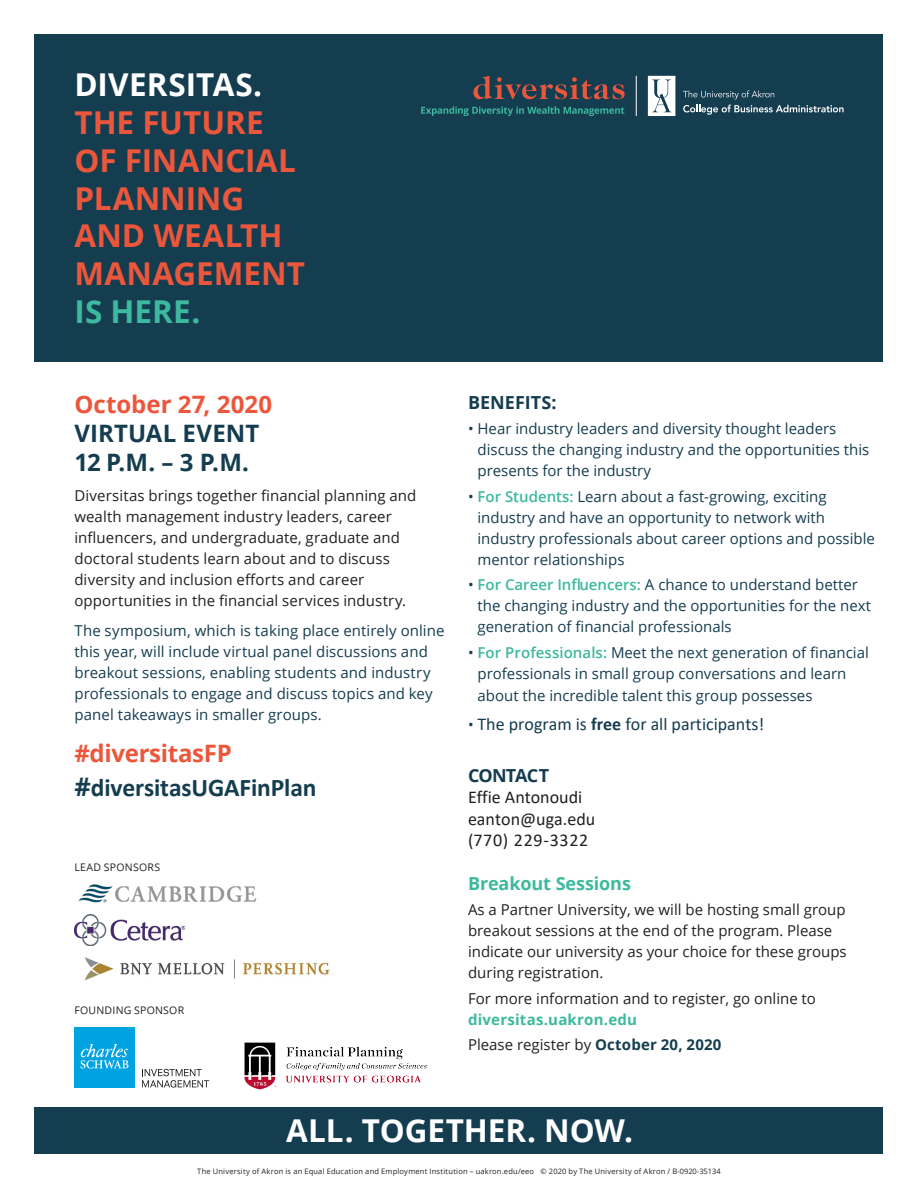
<style>
.page{position:relative;width:918px;height:1188px;background:#fff}
.page>*{position:absolute;margin:0;border:0;box-sizing:border-box;transform-origin:0 0}
.t1{font:700 31.5px "Open Sans";color:#ec563b}
.t2{font:700 31.5px "Open Sans";color:#fff}
.t3{font:700 31.5px "Open Sans";letter-spacing:.005em;color:#3cb99e}
.t4{font:700 25.5px "Calibri";letter-spacing:-.005em;color:#153d50}
.t5{font:700 24px/28.8px "Open Sans";letter-spacing:.005em;color:#153d50}
.t6{font:700 24px "Open Sans";letter-spacing:-.015em;color:#ec563b}
.t7{font:18px/21.5px "Calibri";color:#231f20}
.t8{font:18px "Calibri";color:#153d50}
.t9{font:700 18px "Open Sans";letter-spacing:-.005em;color:#3cb99e}
.t10{font:700 18px "Open Sans";letter-spacing:.005em;color:#153d50}
.t11{font:15px/21px "Open Sans";color:#153d50}
.t12{font:15px/21px "Open Sans";color:#231f20}
.t13{font:10.5px "Open Sans";letter-spacing:.025em;color:#231f20}
.t14{font:7.5px "Open Sans";letter-spacing:.025em;color:#231f20}
.s1{color:#ec563b}
.s2{font-family:"Open Sans"}
.s3{font-weight:600;color:#3cb99e}
.s4{font-family:"Open Sans";font-size:15px}
.s5{font-weight:700}
.s6{font-family:"Open Sans";font-weight:700;color:#153d50}
.s7{font-weight:700;color:#3cb99e}
.s8{font-weight:700;color:#153d50}
</style>
<div class="page">
<div style="left:34px;top:35px;width:849px;height:327px;background:#153d50"></div>
<div style="left:34px;top:1107px;width:849px;height:47px;background:#153d50"></div>
<svg style="left:473px;top:76px;width:152px;height:23px"></svg>
<svg style="left:421px;top:106px;width:203px;height:10px"></svg>
<svg style="left:648px;top:76px;width:27px;height:40px"></svg>
<svg style="left:683px;top:90px;width:91px;height:9px"></svg>
<svg style="left:683px;top:105px;width:161px;height:10px"></svg>
<hr style="left:636px;top:76px;width:1px;height:40px;background:#fff">
<div style="left:74px;top:1027px;width:61px;height:60px;background:#00a2df"></div>
<svg style="left:80px;top:1044px;width:49px;height:25px"></svg>
<svg style="left:142px;top:1069px;width:67px;height:19px"></svg>
<img style="left:84px;top:957px;width:246px;height:24px">
<img style="left:78px;top:884px;width:179px;height:19px">
<img style="left:74px;top:914px;width:111px;height:32px">
<img style="left:244px;top:1042px;width:183px;height:48px">
<p class="t2" style="left:74px;top:62px;width:189px">DIVERSITAS.</p>
<p class="t1" style="left:74px;top:100px;width:191px">THE FUTURE</p>
<p class="t1" style="left:74px;top:138px;width:223px">OF FINANCIAL</p>
<p class="t1" style="left:74px;top:176px;width:171px">PLANNING</p>
<p class="t1" style="left:74px;top:214px;width:210px">AND WEALTH</p>
<p class="t1" style="left:74px;top:251px;width:232px">MANAGEMENT</p>
<p class="t3" style="left:74px;top:289px;width:128px">IS HERE.</p>
<p class="t5" style="left:74px;top:390px;width:199px"><span class="s1">October 27, 2020<br></span>VIRTUAL EVENT<br>12 P.M. – 3 P.M.</p>
<p class="t12" style="left:74px;top:484px;width:344px">Diversitas brings together financial planning and wealth management industry leaders, career influencers, and undergraduate, graduate and doctoral students learn about and to discuss diversity and inclusion efforts and career opportunities in the financial services industry.</p>
<p class="t11" style="left:74px;top:619px;width:372px">The symposium, which is taking place entirely online this year, will include virtual panel discussions and breakout sessions, enabling students and industry professionals to engage and discuss topics and key panel takeaways in smaller groups.</p>
<p class="t6" style="left:74px;top:736px;width:159px">#diversitasFP</p>
<p class="t4" style="left:74px;top:769px;width:244px"><span class="s2">#</span>diversitasUGAFinPlan</p>
<p class="t13" style="left:74px;top:860px;width:87px">LEAD SPONSORS</p>
<p class="t13" style="left:74px;top:1003px;width:111px">FOUNDING SPONSOR</p>
<p class="t10" style="left:468px;top:389px;width:90px">BENEFITS:</p>
<p class="t11" style="left:478px;top:418px;width:393px;text-indent:-10px">• Hear industry leaders and diversity thought leaders discuss the changing industry and the opportunities this presents for the industry</p>
<p class="t11" style="left:478px;top:485px;width:399px;text-indent:-10px">• <span class="s3">For Students:</span> Learn about a fast-growing, exciting industry and have an opportunity to network with industry professionals about career options and possible mentor relationships</p>
<p class="t11" style="left:478px;top:574px;width:395px;text-indent:-10px">• <span class="s3">For Career Influencers:</span> A chance to understand better the changing industry and the opportunities for the next generation of financial professionals</p>
<p class="t11" style="left:478px;top:641px;width:393px;line-height:21.6px;text-indent:-10px">• <span class="s3">For Professionals:</span> Meet the next generation of financial professionals in small group conversations and learn about the incredible talent this group possesses</p>
<p class="t8" style="left:468px;top:711px;width:298px"><span class="s4">•</span> The program is <span class="s5">free</span> for all participants!</p>
<p class="t7" style="left:468px;top:765px;width:129px"><span class="s6">CONTACT<br></span>Effie Antonoudi eanton@uga.edu (770) 229-3322</p>
<p class="t9" style="left:468px;top:871px;width:164px">Breakout Sessions</p>
<p class="t12" style="left:468px;top:899px;width:380px">As a Partner University, we will be hosting small group breakout sessions at the end of the program. Please indicate our university as your choice for these groups during registration.</p>
<p class="t12" style="left:468px;top:988px;width:350px">For more information and to register, go online to <span class="s7">diversitas.uakron.edu</span></p>
<p class="t12" style="left:468px;top:1034px;width:255px">Please register by <span class="s8">October 20, 2020</span></p>
<p class="t2" style="left:286px;top:1109px;width:348px">ALL. TOGETHER. NOW.</p>
<p class="t14" style="left:197px;top:1166px;width:525px">The University of Akron is an Equal Education and Employment Institution – uakron.edu/eeo © 2020 by The University of Akron / B-0920-35134</p>
</div>
